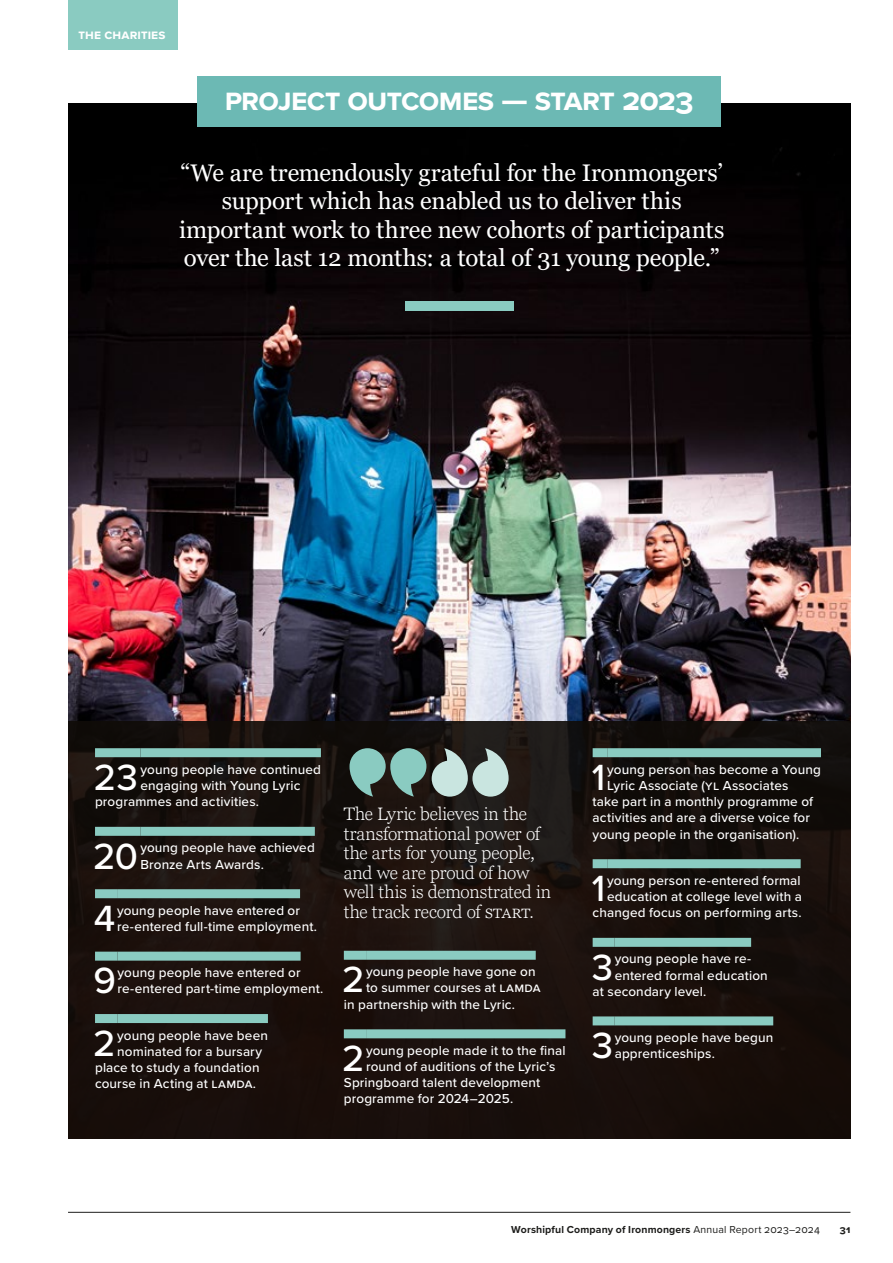
<style>
.page{position:relative;width:893px;height:1263px;background:#fff}
.page>*{position:absolute;margin:0;border:0;box-sizing:border-box;transform-origin:0 0}
.Pullout_fact{font:500 37.8px "Proxima Nova";color:#fff}
.Heading_2{font:700 31.5px "Proxima Nova";letter-spacing:-.025em;color:#fff}
.Pullquote{font:24px/28.5px "Georgia Pro";letter-spacing:-.01em;color:#fff;text-align:center}
.Pullquote-2{font:300 18px/19.5px "Georgia Pro";letter-spacing:-.005em;color:#fff}
.Pullout_fact-2{font:500 13.5px/16.2px "Proxima Nova";letter-spacing:.01em;color:#fff}
.t1{font:700 13.5px "Proxima Nova";letter-spacing:.005em;color:#fff}
.t2{font:700 10.5px "Proxima Nova";letter-spacing:.015em;color:#1d1d1b}
.s1{font-weight:400}
</style>
<div class="page">
<img style="left:68px;top:104px;width:782px;height:617px">
<div style="left:68px;top:721px;width:782px;height:418px;background:#190f0c"></div>
<div style="left:95px;top:748px;width:45px;height:9px;background:#8acbc1"></div>
<div style="left:140px;top:748px;width:181px;height:9px;background:#8acbc1"></div>
<div style="left:95px;top:827px;width:45px;height:9px;background:#8acbc1"></div>
<div style="left:140px;top:827px;width:175px;height:9px;background:#8acbc1"></div>
<div style="left:95px;top:889px;width:22px;height:9px;background:#8acbc1"></div>
<div style="left:117px;top:889px;width:183px;height:9px;background:#8acbc1"></div>
<div style="left:95px;top:952px;width:23px;height:9px;background:#8acbc1"></div>
<div style="left:118px;top:952px;width:183px;height:9px;background:#8acbc1"></div>
<div style="left:95px;top:1014px;width:22px;height:9px;background:#8acbc1"></div>
<div style="left:117px;top:1014px;width:151px;height:9px;background:#8acbc1"></div>
<div style="left:344px;top:951px;width:22px;height:9px;background:#8acbc1"></div>
<div style="left:366px;top:951px;width:170px;height:9px;background:#8acbc1"></div>
<div style="left:344px;top:1029px;width:22px;height:9px;background:#8acbc1"></div>
<div style="left:366px;top:1029px;width:199px;height:9px;background:#8acbc1"></div>
<div style="left:593px;top:748px;width:14px;height:9px;background:#8acbc1"></div>
<div style="left:607px;top:748px;width:214px;height:9px;background:#8acbc1"></div>
<div style="left:593px;top:859px;width:14px;height:9px;background:#8acbc1"></div>
<div style="left:607px;top:859px;width:194px;height:9px;background:#8acbc1"></div>
<div style="left:593px;top:938px;width:22px;height:9px;background:#8acbc1"></div>
<div style="left:615px;top:938px;width:136px;height:9px;background:#8acbc1"></div>
<div style="left:593px;top:1016px;width:22px;height:9px;background:#8acbc1"></div>
<div style="left:615px;top:1016px;width:158px;height:9px;background:#8acbc1"></div>
<div style="left:198px;top:77px;width:523px;height:50px;background:#6cb9b4"></div>
<div style="left:405px;top:302px;width:109px;height:9px;background:#8acbc1"></div>
<svg style="left:350px;top:748px;width:76px;height:49px"></svg>
<svg style="left:432px;top:748px;width:77px;height:49px"></svg>
<hr style="left:68px;top:1212px;width:782px;height:1px;background:#1d1d1b">
<div style="left:68px;top:0;width:110px;height:50px;background:#8acbc1"></div>
<p class="t1" style="left:79px;top:25px;width:88px">the charities</p>
<p class="Heading_2" style="left:225px;top:76px;width:471px">Proj ect outcomes — START 2023</p>
<p class="Pullquote" style="left:179px;top:159px;width:547px">“We are tremendously grateful for the Ironmongers’ support which has enabled us to deliver this important work to three new cohorts of participants over the last 12 months: a total of 31 young people.”</p>
<p class="Pullout_fact" style="left:93px;top:749px;width:46px">23</p>
<p class="Pullout_fact-2" style="left:140px;top:761px;width:182px">young people have continued</p>
<p class="Pullout_fact-2" style="left:140px;top:777px;width:161px">engaging with Young Lyric</p>
<p class="Pullout_fact-2" style="left:95px;top:793px;width:166px">programmes and activities.</p>
<p class="Pullout_fact" style="left:93px;top:828px;width:46px">20</p>
<p class="Pullout_fact-2" style="left:140px;top:839px;width:176px">young people have achieved<br>Bronze Arts Awards.</p>
<p class="Pullout_fact" style="left:94px;top:890px;width:23px">4</p>
<p class="Pullout_fact-2" style="left:117px;top:902px;width:202px">young people have entered or re-entered full-time employment.</p>
<p class="Pullout_fact" style="left:93px;top:952px;width:24px">9</p>
<p class="Pullout_fact-2" style="left:118px;top:964px;width:207px">young people have entered or re-entered part-time employment.</p>
<p class="Pullout_fact" style="left:93px;top:1015px;width:24px">2</p>
<p class="Pullout_fact-2" style="left:117px;top:1026px;width:152px">young people have been</p>
<p class="Pullout_fact-2" style="left:117px;top:1043px;width:146px">nominated for a bursary</p>
<p class="Pullout_fact-2" style="left:95px;top:1059px;width:166px">place to study a foundation</p>
<p class="Pullout_fact-2" style="left:95px;top:1075px;width:126px">course in Acting at LAM</p>
<p class="Pullout_fact-2" style="left:236px;top:1075px;width:21px">DA.</p>
<p class="Pullquote-2" style="left:344px;top:805px;width:209px">The Lyric believes in the transformational power of the arts for young people, and we are proud of how well this is demonstrated in the track record of START.</p>
<p class="Pullout_fact" style="left:342px;top:952px;width:24px">2</p>
<p class="Pullout_fact-2" style="left:366px;top:963px;width:171px">young people have gone on to summer courses at LAM</p>
<p class="Pullout_fact-2" style="left:524px;top:979px;width:18px">DA</p>
<p class="Pullout_fact-2" style="left:344px;top:995px;width:173px">in partnership with the Lyric.</p>
<p class="Pullout_fact" style="left:342px;top:1030px;width:24px">2</p>
<p class="Pullout_fact-2" style="left:366px;top:1042px;width:201px">young people made it to the final</p>
<p class="Pullout_fact-2" style="left:366px;top:1058px;width:191px">round of auditions of the Lyric’s</p>
<p class="Pullout_fact-2" style="left:344px;top:1074px;width:198px">Springboard talent development</p>
<p class="Pullout_fact-2" style="left:344px;top:1090px;width:171px">programme for 2024–2025.</p>
<p class="Pullout_fact" style="left:592px;top:749px;width:15px">1</p>
<p class="Pullout_fact-2" style="left:607px;top:761px;width:215px">young person has become a Young</p>
<p class="Pullout_fact-2" style="left:607px;top:777px;width:183px">Lyric Associate (YL Associates</p>
<p class="Pullout_fact-2" style="left:593px;top:793px;width:222px">take part in a monthly programme of</p>
<p class="Pullout_fact-2" style="left:593px;top:809px;width:219px">activities and are a diverse voice for</p>
<p class="Pullout_fact-2" style="left:593px;top:825px;width:208px">young people in the organisation).</p>
<p class="Pullout_fact" style="left:592px;top:860px;width:15px">1</p>
<p class="Pullout_fact-2" style="left:593px;top:872px;width:211px;text-align:right">young person re-entered formal education at college level with a changed focus on performing arts.</p>
<p class="Pullout_fact" style="left:592px;top:939px;width:23px">3</p>
<p class="Pullout_fact-2" style="left:615px;top:950px;width:138px">young people have re-</p>
<p class="Pullout_fact-2" style="left:615px;top:966px;width:155px">entered formal education</p>
<p class="Pullout_fact-2" style="left:593px;top:983px;width:115px">at secondary level.</p>
<p class="Pullout_fact" style="left:592px;top:1017px;width:23px">3</p>
<p class="Pullout_fact-2" style="left:615px;top:1029px;width:160px">young people have begun apprenticeships.</p>
<p class="t2" style="left:511px;top:1222px;width:310px">Worshipful Company of Ironmongers <span class="s1">Annual Report 2023–2024</span></p>
<p class="t2" style="left:840px;top:1222px;width:12px">31</p>
</div>
